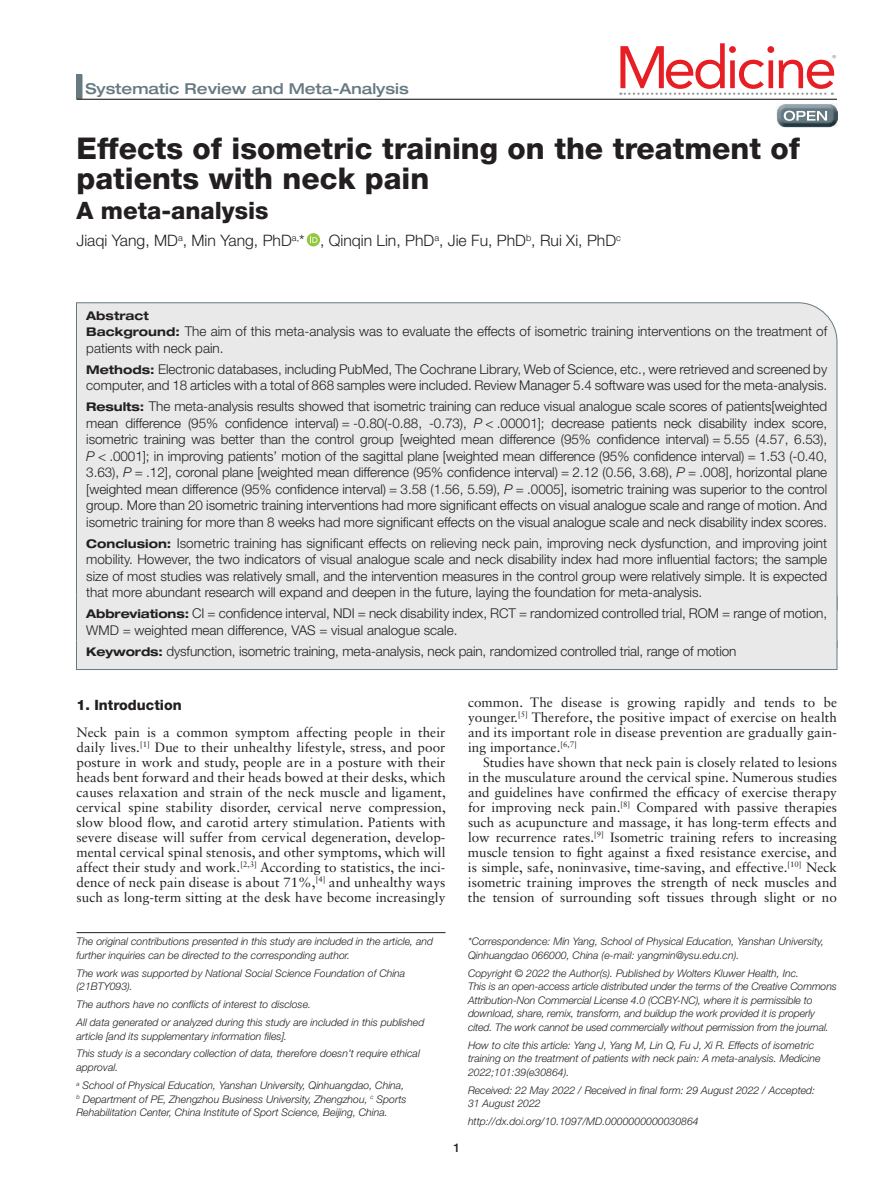
<style>
.page{position:relative;width:891px;height:1188px;background:#fff}
.page>*{position:absolute;margin:0;border:0;box-sizing:border-box;transform-origin:0 0}
.t1{font:59.4px "Avenir";letter-spacing:-.06em;color:#e71e24}
.t2{font:800 30px/30px "Helvetica Neue LT Std";color:#231f20}
.t3{font:800 24px "Helvetica Neue LT Std";color:#231f20}
.t4{font:300 15.75px "Helvetica Neue LT Std";color:#231f20}
.t5{font:500 expanded 15px "Helvetica Neue LT Std";color:#667981}
.t6{font:800 14.25px "Helvetica Neue LT Std";color:#231f20}
.t7{font:300 13.5px/16.5px "Helvetica Neue LT Std";color:#231f20}
.t8{font:13.5px/15px "Sabon LT Std";letter-spacing:.005em;color:#231f20;text-align:justify}
.t9{font:700 expanded 12px "Helvetica Neue LT Std";color:#231f20}
.t10{font:500 12px "Helvetica Neue LT Std";color:#231f20}
.t11{font:italic 300 10.5px/13.5px "Helvetica Neue LT Std";color:#231f20}
.t12{font:500 10.35px "Akzidenz Grotesk BE";color:#909295}
.s1{font-weight:700;font-stretch:expanded;font-size:12px}
.s2{font-style:italic}
</style>
<div class="page">
<div style="left:76px;top:74px;width:6px;height:25px;background:#677981"></div>
<hr style="left:76px;top:99px;width:761px;height:1px;background:#231f20">
<img style="left:776px;top:104px;width:61px;height:24px">
<svg style="left:784px;top:111px;width:43px;height:10px"></svg>
<svg style="left:620px;top:93px;width:213px;height:2px"></svg>
<div style="left:76px;top:302px;width:762px;height:309px;background:#e9e9e9"></div>
<div style="left:76px;top:595px;width:761px;height:54px;background:#e9e9e9"></div>
<div style="left:76px;top:640px;width:761px;height:30px;background:#e9e9e9"></div>
<div style="left:76px;top:640px;width:761px;height:30px;border:1px solid #677981"></div>
<div style="left:307px;top:233px;width:13px;height:13px;background:#93c73e;border-radius:50%"></div>
<svg style="left:310px;top:236px;width:8px;height:7px"></svg>
<hr style="left:76px;top:932px;width:370px;height:1px;background:#231f20">
<p class="t5" style="left:86px;top:80px;width:325px">Systematic Review and Meta-Analysis</p>
<h1 class="t1" style="left:615px;top:33px;width:223px">Medicine</h1>
<p class="t12" style="left:832px;top:52px;width:6px">®</p>
<h2 class="t2" style="left:76px;top:134px;width:725px">Effects of isometric training on the treatment of patients with neck pain</h2>
<h3 class="t3" style="left:76px;top:197px;width:194px">A meta-analysis</h3>
<p class="t4" style="left:76px;top:231px;width:546px">Jiaqi Yang, MD<sup>a</sup>, Min Yang, PhD<sup>a,</sup>* , Qinqin Lin, PhD<sup>a</sup>, Jie Fu, PhD<sup>b</sup>, Rui Xi, PhD<sup>c</sup></p>
<p class="t9" style="left:86px;top:308px;width:64px">Abstract</p>
<p class="t7" style="left:86px;top:323px;width:742px"><span class="s1">Background:</span> The aim of this meta-analysis was to evaluate the effects of isometric training interventions on the treatment of patients with neck pain.</p>
<p class="t7" style="left:86px;top:361px;width:743px"><span class="s1">Methods:</span> Electronic databases, including PubMed, The Cochrane Library, Web of Science, etc., were retrieved and screened by computer, and 18 articles with a total of 868 samples were included. Review Manager 5.4 software was used for the meta-analysis.</p>
<p class="t7" style="left:86px;top:398px;width:743px;text-align:justify"><span class="s1">Results:</span> The meta-analysis results showed that isometric training can reduce visual analogue scale scores of patients[weighted mean difference (95% confidence interval) = -0.80(-0.88, -0.73), <span class="s2">P</span> &lt; .00001]; decrease patients neck disability index score, isometric training was better than the control group [weighted mean difference (95% confidence interval) = 5.55 (4.57, 6.53), <span class="s2">P</span> &lt; .0001]; in improving patients’ motion of the sagittal plane [weighted mean difference (95% confidence interval) = 1.53 (-0.40, 3.63), <span class="s2">P</span> = .12], coronal plane [weighted mean difference (95% confidence interval) = 2.12 (0.56, 3.68), <span class="s2">P</span> = .008], horizontal plane [weighted mean difference (95% confidence interval) = 3.58 (1.56, 5.59), <span class="s2">P</span> = .0005], isometric training was superior to the control group. More than 20 isometric training interventions had more significant effects on visual analogue scale and range of motion. And isometric training for more than 8 weeks had more significant effects on the visual analogue scale and neck disability index scores.</p>
<p class="t7" style="left:86px;top:535px;width:743px;text-align:justify"><span class="s1">Conclusion:</span> Isometric training has significant effects on relieving neck pain, improving neck dysfunction, and improving joint mobility. However, the two indicators of visual analogue scale and neck disability index had more influential factors; the sample size of most studies was relatively small, and the intervention measures in the control group were relatively simple. It is expected that more abundant research will expand and deepen in the future, laying the foundation for meta-analysis.</p>
<p class="t7" style="left:86px;top:605px;width:743px"><span class="s1">Abbreviations:</span> CI = confidence interval, NDI = neck disability index, RCT = randomized controlled trial, ROM = range of motion,<br>WMD = weighted mean difference, VAS = visual analogue scale.</p>
<p class="t7" style="left:86px;top:643px;width:652px"><span class="s1">Keywords:</span> dysfunction, isometric training, meta-analysis, neck pain, randomized controlled trial, range of motion</p>
<p class="t6" style="left:76px;top:696px;width:107px">1. Introduction</p>
<p class="t8" style="left:76px;top:725px;width:371px">Neck pain is a common symptom affecting people in their daily lives.<sup>[1]</sup> Due to their unhealthy lifestyle, stress, and poor posture in work and study, people are in a posture with their heads bent forward and their heads bowed at their desks, which causes relaxation and strain of the neck muscle and ligament, cervical spine stability disorder, cervical nerve compression, slow blood flow, and carotid artery stimulation. Patients with severe disease will suffer from cervical degeneration, develop&shy;mental cervical spinal stenosis, and other symptoms, which will affect their study and work.<sup>[2,3]</sup> According to statistics, the inci&shy;dence of neck pain disease is about 71%,<sup>[4]</sup> and unhealthy ways such as long-term sitting at the desk have become increasingly</p>
<p class="t8" style="left:468px;top:695px;width:371px">common. The disease is growing rapidly and tends to be younger.<sup>[5]</sup> Therefore, the positive impact of exercise on health and its important role in disease prevention are gradually gain&shy;ing importance.<sup>[6,7]</sup></p>
<p class="t8" style="left:468px;top:755px;width:371px;text-indent:15px">Studies have shown that neck pain is closely related to lesions in the musculature around the cervical spine. Numerous studies and guidelines have confirmed the efficacy of exercise therapy for improving neck pain.<sup>[8]</sup> Compared with passive therapies such as acupuncture and massage, it has long-term effects and low recurrence rates.<sup>[9]</sup> Isometric training refers to increasing muscle tension to fight against a fixed resistance exercise, and is simple, safe, noninvasive, time-saving, and effective.<sup>[10]</sup> Neck isometric training improves the strength of neck muscles and the tension of surrounding soft tissues through slight or no</p>
<p class="t11" style="left:76px;top:934px;width:358px">The original contributions presented in this study are included in the article, and further inquiries can be directed to the corresponding author.</p>
<p class="t11" style="left:76px;top:966px;width:330px">The work was supported by National Social Science Foundation of China (21BTY093).</p>
<p class="t11" style="left:76px;top:995px;width:349px;line-height:18px">The authors have no conflicts of interest to disclose.<br>All data generated or analyzed during this study are included in this published</p>
<p class="t11" style="left:76px;top:1027px;width:345px;line-height:18px">article [and its supplementary information files].<br>This study is a secondary collection of data, therefore doesn’t require ethical</p>
<p class="t11" style="left:76px;top:1058px;width:329px;line-height:18px">approval.<br><sup>a</sup> School of Physical Education, Yanshan University, Qinhuangdao, China,</p>
<p class="t11" style="left:76px;top:1092px;width:332px"><sup>b</sup> Department of PE, Zhengzhou Business University, Zhengzhou, <sup>c</sup> Sports<br>Rehabilitation Center, China Institute of Sport Science, Beijing, China.</p>
<p class="t10" style="left:453px;top:1140px;width:8px">1</p>
<p class="t11" style="left:468px;top:934px;width:357px">*Correspondence: Min Yang, School of Physical Education, Yanshan University,<br>Qinhuangdao 066000, China (e-mail: yangmin@ysu.edu.cn).</p>
<p class="t11" style="left:468px;top:966px;width:370px">Copyright © 2022 the Author(s). Published by Wolters Kluwer Health, Inc.<br>This is an open-access article distributed under the terms of the Creative Commons Attribution-Non Commercial License 4.0 (CCBY-NC), where it is permissible to download, share, remix, transform, and buildup the work provided it is properly cited. The work cannot be used commercially without permission from the journal.</p>
<p class="t11" style="left:468px;top:1038px;width:354px">How to cite this article: Yang J, Yang M, Lin Q, Fu J, Xi R. Effects of isometric training on the treatment of patients with neck pain: A meta-analysis. Medicine<br>2022;101:39(e30864).</p>
<p class="t11" style="left:468px;top:1083px;width:349px">Received: 22 May 2022 / Received in final form: 29 August 2022 / Accepted:<br>31 August 2022</p>
<p class="t11" style="left:468px;top:1114px;width:232px">http://dx.doi.org/10.1097/MD.0000000000030864</p>
</div>
